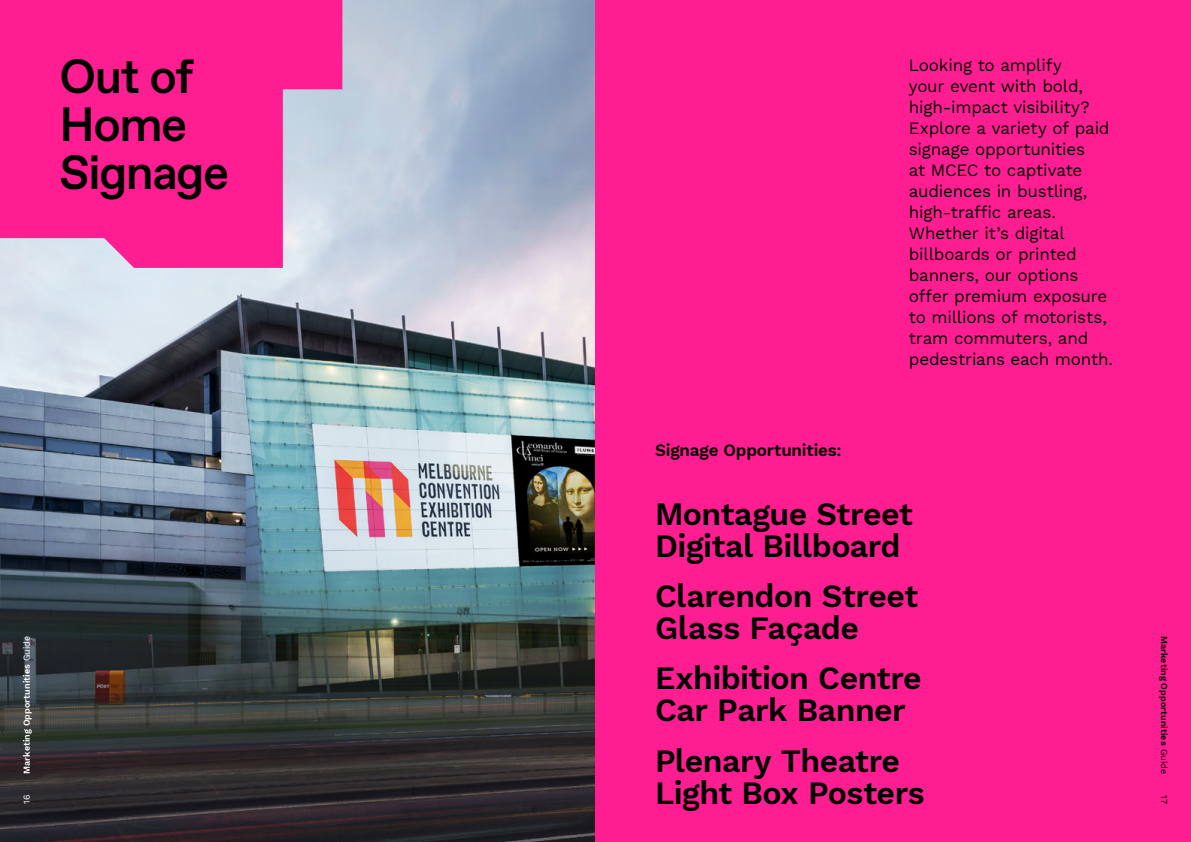
<style>
.page{position:relative;width:1191px;height:842px;background:#fff}
.page>*{position:absolute;margin:0;border:0;box-sizing:border-box;transform-origin:0 0}
.Heading_Subtitle__Section{font:500 48px/48px "ABC Favorit";letter-spacing:-.03em;color:#000}
.Body_Intro{font:600 32px/32px "Work Sans";letter-spacing:-.015em;color:#000}
.Body_Intro-2{font:17px/21px "Work Sans";letter-spacing:-.01em;color:#000}
.Body_Intro-3{font:600 17px "Work Sans";letter-spacing:-.01em;color:#000}
.t1{font:600 9px "Work Sans";letter-spacing:.01em;color:#000}
.t2{font:600 9px "Work Sans";letter-spacing:.01em;color:#fff}
.t3{font:9px "Work Sans";color:#000}
.t4{font:9px "Work Sans";color:#fff}
.s1{font-weight:400}
</style>
<div class="page">
<img style="left:0;top:0;width:595px;height:842px">
<div style="left:595px;top:0;width:596px;height:842px;background:#ff1e91"></div>
<svg style="left:0;top:0;width:342px;height:268px;background:#f73b9e"></svg>
<p class="Heading_Subtitle__Section" style="left:60px;top:54px;width:171px">Out of<br>Home<br>Signage</p>
<p class="Body_Intro-2" style="left:909px;top:54px;width:206px">Looking to amplify<br>your event with bold, high-impact visibility?<br>Explore a variety of paid signage opportunities<br>at MCEC to captivate audiences in bustling, high-traffic areas.<br>Whether it’s digital billboards or printed banners, our options offer premium exposure to millions of motorists, tram commuters, and pedestrians each month.</p>
<p class="t2" style="left:20px;top:774px;width:140px;rotate:-90deg">Marketing Opportunities <span class="s1">Guide</span></p>
<p class="t4" style="left:20px;top:804px;width:11px;rotate:-90deg">16</p>
<p class="Body_Intro-3" style="left:655px;top:437px;width:188px">Signage Opportunities:</p>
<p class="Body_Intro" style="left:655px;top:497px;width:259px">Montague Street<br>Digital Billboard</p>
<p class="Body_Intro" style="left:655px;top:579px;width:265px">Clarendon Street<br>Glass Façade</p>
<p class="Body_Intro" style="left:655px;top:661px;width:268px">Exhibition Centre<br>Car Park Banner</p>
<p class="Body_Intro" style="left:655px;top:743px;width:271px">Plenary Theatre<br>Light Box Posters</p>
<p class="t1" style="left:1171px;top:636px;width:140px;rotate:90deg">Marketing Opportunities <span class="s1">Guide</span></p>
<p class="t3" style="left:1171px;top:795px;width:10px;rotate:90deg">17</p>
</div>
